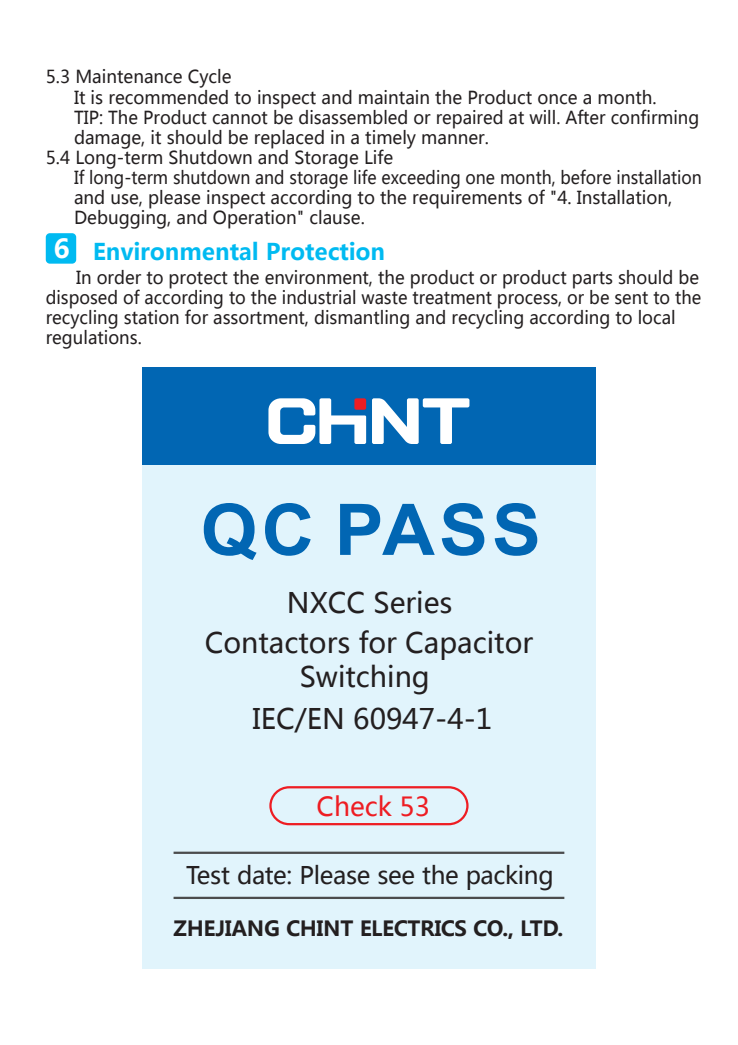
<style>
.page{position:relative;width:738px;height:1045px;background:#fff}
.page>*{position:absolute;margin:0;border:0;box-sizing:border-box;transform-origin:0 0}
.t1{font:700 71.2px "Arial";letter-spacing:.055em;color:#0166b3}
.t2{font:28px/40.8px "Microsoft Ya Hei";color:#231f20;text-align:center}
.t3{font:26px "Microsoft Ya Hei";color:#ee1d23}
.t4{font:24px "Microsoft Ya Hei";letter-spacing:-.015em;color:#231f20}
.t5{font:700 22.8px "Microsoft Ya Hei";color:#00baf1}
.t6{font:700 20.8px "Microsoft Ya Hei";letter-spacing:-.015em;color:#231f20}
.t7{font:17.6px/20px "Microsoft Ya Hei";color:#231f20}
.t8{font:17.6px "Microsoft Ya Hei";color:#231f20;scale:.92 1}
.t9{font:17.6px "Microsoft Ya Hei";color:#231f20;scale:.96 1}
.s1{font-size:26px;color:#fff}
</style>
<div class="page">
<div style="left:46px;top:233px;width:30px;height:30px;background:#00baf1;border-radius:4px"></div>
<div style="left:142px;top:367px;width:454px;height:601px;background:#e1f4fc"></div>
<div style="left:142px;top:367px;width:454px;height:98px;background:#0166b3"></div>
<svg style="left:268px;top:398px;width:201px;height:46px"></svg>
<div style="left:354px;top:398px;width:12px;height:11px;background:#ee1d23;border-radius:2px"></div>
<hr style="left:174px;top:896px;width:390px;height:2px;background:#4b4c4d">
<div style="left:269px;top:785px;width:199px;height:40px;border:2px solid #ee1d23;border-radius:19px"></div>
<hr style="left:174px;top:851px;width:390px;height:2px;background:#4b4c4d">
<p class="t7" style="left:46px;top:67px;width:187px">5.3 Maintenance Cycle</p>
<p class="t7" style="left:74px;top:87px;width:584px">It is recommended to inspect and maintain the Product once a month.</p>
<p class="t9" style="left:74px;top:105px;width:653px">TIP: The Product cannot be disassembled or repaired at will. After confirming</p>
<p class="t7" style="left:74px;top:127px;width:416px">damage, it should be replaced in a timely manner.</p>
<p class="t7" style="left:46px;top:147px;width:349px">5.4 Long-term Shutdown and Storage Life</p>
<p class="t8" style="left:74px;top:165px;width:684px">If long-term shutdown and storage life exceeding one month, before installation</p>
<p class="t7" style="left:74px;top:187px;width:600px">and use, please inspect according to the requirements of "4. Installation,</p>
<p class="t7" style="left:74px;top:207px;width:292px">Debugging, and Operation" clause.</p>
<p class="t5" style="left:54px;top:235px;width:333px"><span class="s1">6</span> Environmental Protection</p>
<p class="t7" style="left:46px;top:267px;width:657px;text-indent:30px">In order to protect the environment, the product or product parts should be disposed of according to the industrial waste treatment process, or be sent to the recycling station for assortment, dismantling and recycling according to local regulations.</p>
<h1 class="t1" style="left:201px;top:482px;width:342px">QC PASS</h1>
<h2 class="t2" style="left:205px;top:581px;width:330px">NXCC Series<br>Contactors for Capacitor</h2>
<h2 class="t2" style="left:300px;top:655px;width:132px">Switching</h2>
<h2 class="t2" style="left:252px;top:697px;width:241px">IEC/EN 60947-4-1</h2>
<h3 class="t3" style="left:317px;top:788px;width:115px">Check 53</h3>
<h3 class="t4" style="left:186px;top:859px;width:369px">Test date: Please see the packing</h3>
<p class="t6" style="left:173px;top:913px;width:391px">ZHEJIANG CHINT ELECTRICS CO., LTD.</p>
</div>
